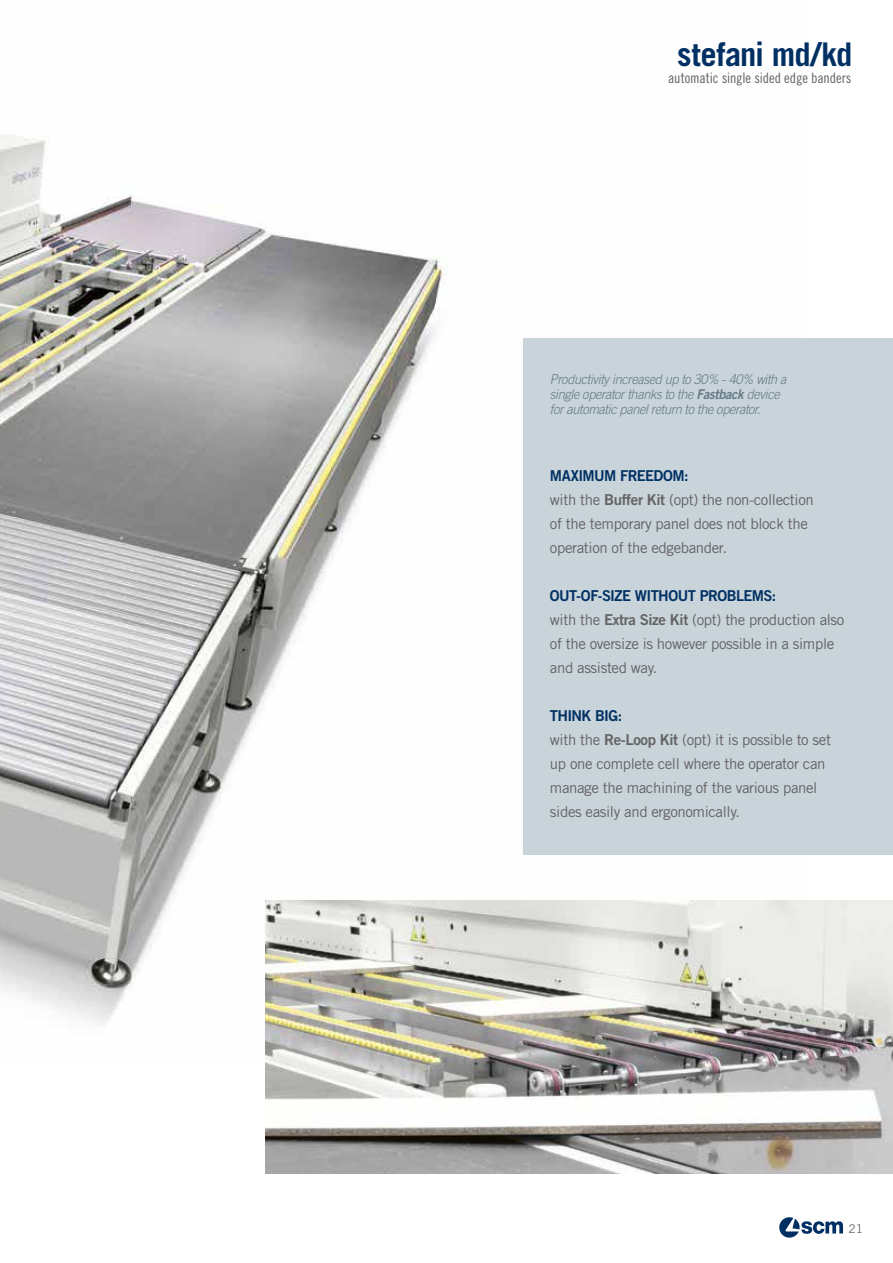
<style>
.page{position:relative;width:893px;height:1263px;background:#fff}
.page>*{position:absolute;margin:0;border:0;box-sizing:border-box;transform-origin:0 0}
.t1{font:700 32.55px "Trade Gothic LT Std";letter-spacing:-.02em;color:#003063}
.t2{font:15px/24px "Trade Gothic LT Std";letter-spacing:-.025em;color:#646363}
.t3{font:15px "Trade Gothic LT Std Bd 2";letter-spacing:-.04em;color:#003063}
.t4{font:14.4px "Trade Gothic LT Std Cn 18";letter-spacing:-.005em;color:#646363}
.t5{font:italic 300 13.5px/15.1px "Trade Gothic LT Std";letter-spacing:-.025em;color:#647a84;scale:.94 1}
.t6{font:12px "Trade Gothic LT Std";color:#646363}
.s1{font-family:"Trade Gothic LT Std Bd 2 Obl";font-weight:400;font-style:normal}
.s2{font-family:"Trade Gothic LT Std Bd 2"}
</style>
<div class="page">
<img style="left:0;top:135px;width:448px;height:890px">
<img style="left:265px;top:900px;width:628px;height:274px">
<div style="left:523px;top:338px;width:370px;height:517px;background:#c8d3da"></div>
<svg style="left:779px;top:1217px;width:64px;height:20px"></svg>
<h1 class="t1" style="left:677px;top:34px;width:177px">stefani md/kd</h1>
<p class="t4" style="left:668px;top:70px;width:185px">automatic single sided edge banders</p>
<p class="t5" style="left:550px;top:372px;width:253px">Productivity increased up to 30% - 40% with a single operator thanks to the <span class="s1">Fastback</span> device for automatic panel return to the operator.</p>
<p class="t3" style="left:550px;top:467px;width:140px">MAXIMUM FREEDOM:</p>
<p class="t2" style="left:550px;top:488px;width:265px">with the <span class="s2">Buffer Kit</span> (opt) the non-collection of the temporary panel does not block the operation of the edgebander.</p>
<p class="t3" style="left:550px;top:587px;width:228px">OUT-OF-SIZE WITHOUT PROBLEMS:</p>
<p class="t2" style="left:550px;top:608px;width:296px">with the <span class="s2">Extra Size Kit</span> (opt) the production also of the oversize is however possible in a simple and assisted way.</p>
<p class="t3" style="left:550px;top:707px;width:74px">THINK BIG:</p>
<p class="t2" style="left:550px;top:728px;width:283px">with the <span class="s2">Re-Loop Kit</span> (opt) it is possible to set up one complete cell where the operator can manage the machining of the various panel sides easily and ergonomically.</p>
<p class="t6" style="left:848px;top:1222px;width:16px">21</p>
</div>
